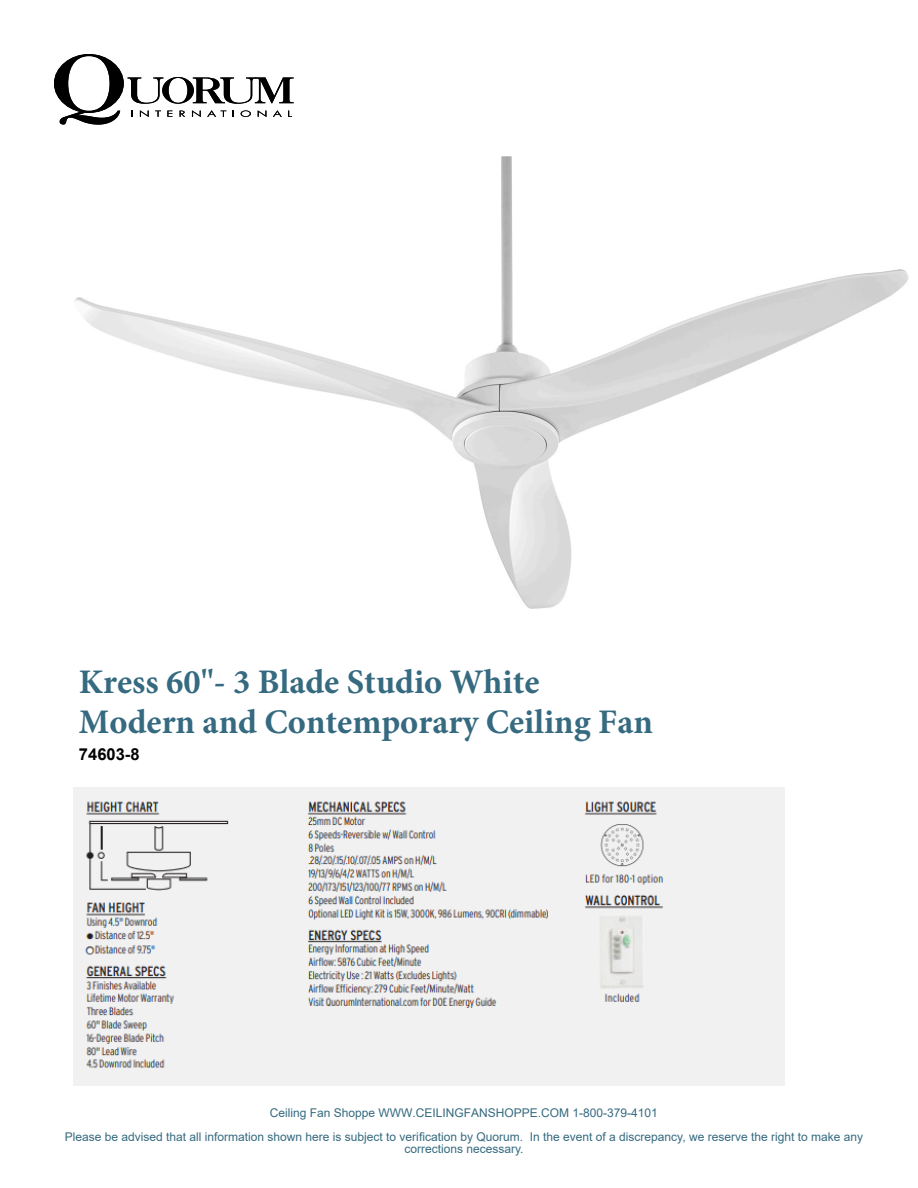
<style>
.page{position:relative;width:918px;height:1188px;background:#fff}
.page>*{position:absolute;margin:0;border:0;box-sizing:border-box;transform-origin:0 0}
.t1{font:700 34.5px/40px "Minion Pro";color:#356a80}
.t2{font:700 16.5px "Arial";color:#000}
.t3{font:12px/24px "Arial";color:#356a80;text-align:center}
</style>
<div class="page">
<svg style="left:54px;top:54px;width:240px;height:71px"></svg>
<img style="left:73px;top:787px;width:712px;height:299px">
<img style="left:75px;top:157px;width:834px;height:451px">
<h1 class="t1" style="left:79px;top:661px;width:575px">Kress 60"- 3 Blade Studio White<br>Modern and Contemporary Ceiling Fan</h1>
<h2 class="t2" style="left:79px;top:742px;width:62px">74603-8</h2>
<p class="t3" style="left:65px;top:1100px;width:800px">Ceiling Fan Shoppe WWW.CEILINGFANSHOPPE.COM 1-800-379-4101<br>Please be advised that all information shown here is subject to verification by Quorum. In the event of a discrepancy, we reserve the right to make any</p>
<p class="t3" style="left:404px;top:1136px;width:121px">corrections necessary.</p>
</div>
